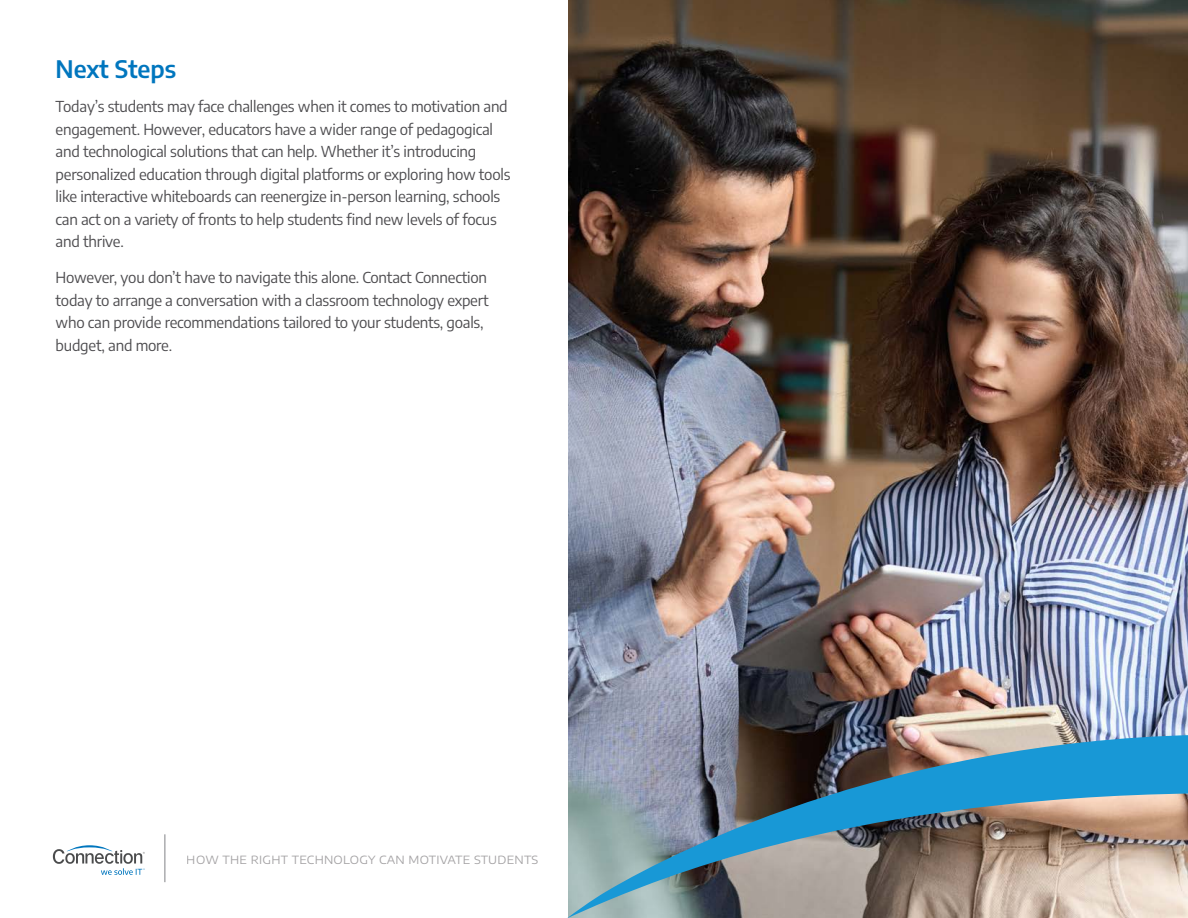
<style>
.page{position:relative;width:1188px;height:918px;background:#fff}
.page>*{position:absolute;margin:0;border:0;box-sizing:border-box;transform-origin:0 0}
.t1{font:600 24px "Encode Sans";letter-spacing:-.005em;color:#0076be}
.Body{font:15px/22.5px "Encode Sans";letter-spacing:-.015em;color:#4d4c4f}
.t2{font:11.25px "Encode Sans Expanded";letter-spacing:.02em;color:#676467}
</style>
<div class="page">
<svg style="left:53px;top:845px;width:92px;height:30px"></svg>
<hr style="left:165px;top:834px;width:1px;height:48px;background:#818386">
<img style="left:568px;top:0;width:620px;height:735px">
<img style="left:567px;top:735px;width:621px;height:183px">
<h3 class="t1" style="left:56px;top:51px;width:122px">Next Steps</h3>
<p class="Body" style="left:56px;top:95px;width:456px">Today’s students may face challenges when it comes to motivation and engagement. However, educators have a wider range of pedagogical and technological solutions that can help. Whether it’s introducing personalized education through digital platforms or exploring how tools like interactive whiteboards can reenergize in-person learning, schools can act on a variety of fronts to help students find new levels of focus and thrive.</p>
<p class="Body" style="left:56px;top:266px;width:435px">However, you don’t have to navigate this alone. Contact Connection today to arrange a conversation with a classroom technology expert who can provide recommendations tailored to your students, goals, budget, and more.</p>
<p class="t2" style="left:187px;top:852px;width:353px">HOW THE RIGHT TECHNOLOGY CAN MOTIVATE STUDENTS</p>
</div>
